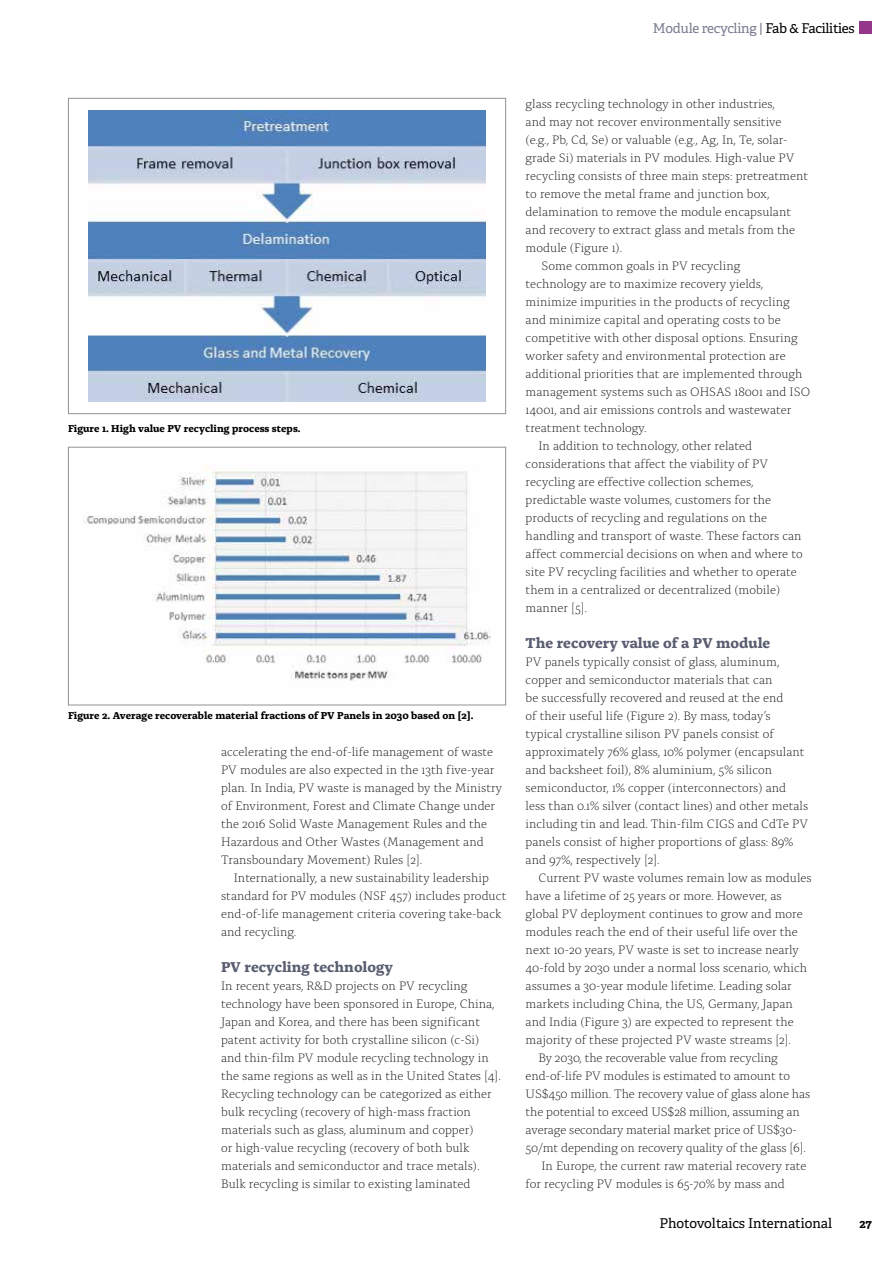
<style>
.page{position:relative;width:893px;height:1263px;background:#fff}
.page>*{position:absolute;margin:0;border:0;box-sizing:border-box;transform-origin:0 0}
.t1{font:700 15px "Alda OTCEV";color:#595d70}
.t2{font:13.5px "Adelle PE";letter-spacing:-.02em;color:#797d8f}
.t3{font:13.5px "Adelle PE";color:#000}
.t4{font:300 12.75px/18px "Alda OTCEV";color:#000}
.t5{font:700 12px "Adelle PE";color:#000}
.t6{font:700 10.5px "Alda OTCEV";color:#000}
.s1{color:#000}
</style>
<div class="page">
<div style="left:859px;top:21px;width:13px;height:13px;background:#96368b"></div>
<img style="left:88px;top:111px;width:398px;height:290px">
<div style="left:68px;top:98px;width:438px;height:316px;border:1px solid #929292"></div>
<img style="left:84px;top:467px;width:406px;height:214px">
<div style="left:68px;top:447px;width:438px;height:258px;border:1px solid #929292"></div>
<p class="t2" style="left:653px;top:18px;width:203px">Module recycling | <span class="s1">Fab &amp; Facilities</span></p>
<p class="t6" style="left:68px;top:420px;width:234px">Figure 1. High value PV recycling process steps.</p>
<p class="t6" style="left:68px;top:707px;width:407px">Figure 2. Average recoverable material fractions of PV Panels in 2030 based on [2].</p>
<p class="t4" style="left:221px;top:742px;width:283px">accelerating the end-of-life management of waste PV modules are also expected in the 13th five-year plan. In India, PV waste is managed by the Ministry of Environment, Forest and Climate Change under the 2016 Solid Waste Management Rules and the Hazardous and Other Wastes (Management and Transboundary Movement) Rules [2].</p>
<p class="t4" style="left:221px;top:868px;width:287px;text-indent:13px">Internationally, a new sustainability leadership standard for PV modules (NSF 457) includes product end-of-life management criteria covering take-back and recycling.</p>
<p class="t1" style="left:221px;top:955px;width:173px">PV recycling technology</p>
<p class="t4" style="left:221px;top:976px;width:281px">In recent years, R&amp;D projects on PV recycling technology have been sponsored in Europe, China, Japan and Korea, and there has been significant patent activity for both crystalline silicon (c-Si) and thin-film PV module recycling technology in the same regions as well as in the United States [4].<br>Recycling technology can be categorized as either bulk recycling (recovery of high-mass fraction materials such as glass, aluminum and copper)<br>or high-value recycling (recovery of both bulk materials and semiconductor and trace metals).<br>Bulk recycling is similar to existing laminated</p>
<p class="t4" style="left:526px;top:94px;width:251px">glass recycling technology in other industries,</p>
<p class="t4" style="left:526px;top:112px;width:257px">and may not recover environmentally sensitive</p>
<p class="t4" style="left:526px;top:130px;width:263px">(e.g., Pb, Cd, Se) or valuable (e.g., Ag, In, Te, solar-</p>
<p class="t4" style="left:526px;top:148px;width:270px">grade Si) materials in PV modules. High-value PV</p>
<p class="t4" style="left:526px;top:166px;width:284px">recycling consists of three main steps: pretreatment</p>
<p class="t4" style="left:526px;top:184px;width:245px">to remove the metal frame and junction box,</p>
<p class="t4" style="left:526px;top:202px;width:267px">delamination to remove the module encapsulant</p>
<p class="t4" style="left:526px;top:220px;width:271px">and recovery to extract glass and metals from the</p>
<p class="t4" style="left:526px;top:238px;width:98px">module (Figure 1).</p>
<p class="t4" style="left:541px;top:256px;width:200px">Some common goals in PV recycling</p>
<p class="t4" style="left:526px;top:274px;width:239px">technology are to maximize recovery yields,</p>
<p class="t4" style="left:526px;top:292px;width:266px">minimize impurities in the products of recycling</p>
<p class="t4" style="left:526px;top:310px;width:256px">and minimize capital and operating costs to be</p>
<p class="t4" style="left:526px;top:328px;width:274px">competitive with other disposal options. Ensuring</p>
<p class="t4" style="left:526px;top:346px;width:262px">worker safety and environmental protection are</p>
<p class="t4" style="left:526px;top:364px;width:278px">additional priorities that are implemented through</p>
<p class="t4" style="left:526px;top:382px;width:286px">management systems such as OHSAS 18001 and ISO</p>
<p class="t4" style="left:526px;top:400px;width:267px">14001, and air emissions controls and wastewater</p>
<p class="t4" style="left:526px;top:418px;width:122px">treatment technology.</p>
<p class="t4" style="left:538px;top:436px;width:215px">In addition to technology, other related</p>
<p class="t4" style="left:526px;top:454px;width:244px">considerations that affect the viability of PV</p>
<p class="t4" style="left:526px;top:472px;width:229px">recycling are effective collection schemes,</p>
<p class="t4" style="left:526px;top:490px;width:247px">predictable waste volumes, customers for the</p>
<p class="t4" style="left:526px;top:508px;width:243px">products of recycling and regulations on the</p>
<p class="t4" style="left:526px;top:526px;width:278px">handling and transport of waste. These factors can</p>
<p class="t4" style="left:526px;top:544px;width:278px">affect commercial decisions on when and where to</p>
<p class="t4" style="left:526px;top:562px;width:273px">site PV recycling facilities and whether to operate</p>
<p class="t4" style="left:526px;top:580px;width:256px">them in a centralized or decentralized (mobile)</p>
<p class="t4" style="left:526px;top:598px;width:63px">manner [5].</p>
<p class="t1" style="left:526px;top:631px;width:246px">The recovery value of a PV module</p>
<p class="t4" style="left:526px;top:652px;width:284px">PV panels typically consist of glass, aluminum, copper and semiconductor materials that can<br>be successfully recovered and reused at the end<br>of their useful life (Figure 2). By mass, today’s typical crystalline silison PV panels consist of approximately 76% glass, 10% polymer (encapsulant and backsheet foil), 8% aluminium, 5% silicon semiconductor, 1% copper (interconnectors) and less than 0.1% silver (contact lines) and other metals including tin and lead. Thin-film CIGS and CdTe PV panels consist of higher proportions of glass: 89% and 97%, respectively [2].</p>
<p class="t4" style="left:538px;top:868px;width:275px">Current PV waste volumes remain low as modules</p>
<p class="t4" style="left:526px;top:886px;width:257px">have a lifetime of 25 years or more. However, as</p>
<p class="t4" style="left:526px;top:904px;width:279px">global PV deployment continues to grow and more</p>
<p class="t4" style="left:526px;top:922px;width:274px">modules reach the end of their useful life over the</p>
<p class="t4" style="left:526px;top:940px;width:275px">next 10-20 years, PV waste is set to increase nearly</p>
<p class="t4" style="left:526px;top:958px;width:283px">40-fold by 2030 under a normal loss scenario, which</p>
<p class="t4" style="left:526px;top:976px;width:268px">assumes a 30-year module lifetime. Leading solar</p>
<p class="t4" style="left:526px;top:994px;width:269px">markets including China, the US, Germany, Japan</p>
<p class="t4" style="left:526px;top:1012px;width:270px">and India (Figure 3) are expected to represent the</p>
<p class="t4" style="left:526px;top:1030px;width:267px">majority of these projected PV waste streams [2].</p>
<p class="t4" style="left:538px;top:1048px;width:241px">By 2030, the recoverable value from recycling</p>
<p class="t4" style="left:526px;top:1066px;width:266px">end-of-life PV modules is estimated to amount to</p>
<p class="t4" style="left:526px;top:1084px;width:286px">US$450 million. The recovery value of glass alone has</p>
<p class="t4" style="left:526px;top:1102px;width:276px">the potential to exceed US$28 million, assuming an</p>
<p class="t4" style="left:526px;top:1120px;width:273px">average secondary material market price of US$30-</p>
<p class="t4" style="left:526px;top:1138px;width:282px">50/mt depending on recovery quality of the glass [6].</p>
<p class="t4" style="left:541px;top:1156px;width:266px">In Europe, the current raw material recovery rate</p>
<p class="t4" style="left:526px;top:1174px;width:261px">for recycling PV modules is 65-70% by mass and</p>
<p class="t3" style="left:659px;top:1213px;width:174px">Photovoltaics International</p>
<p class="t5" style="left:859px;top:1215px;width:14px">27</p>
</div>
